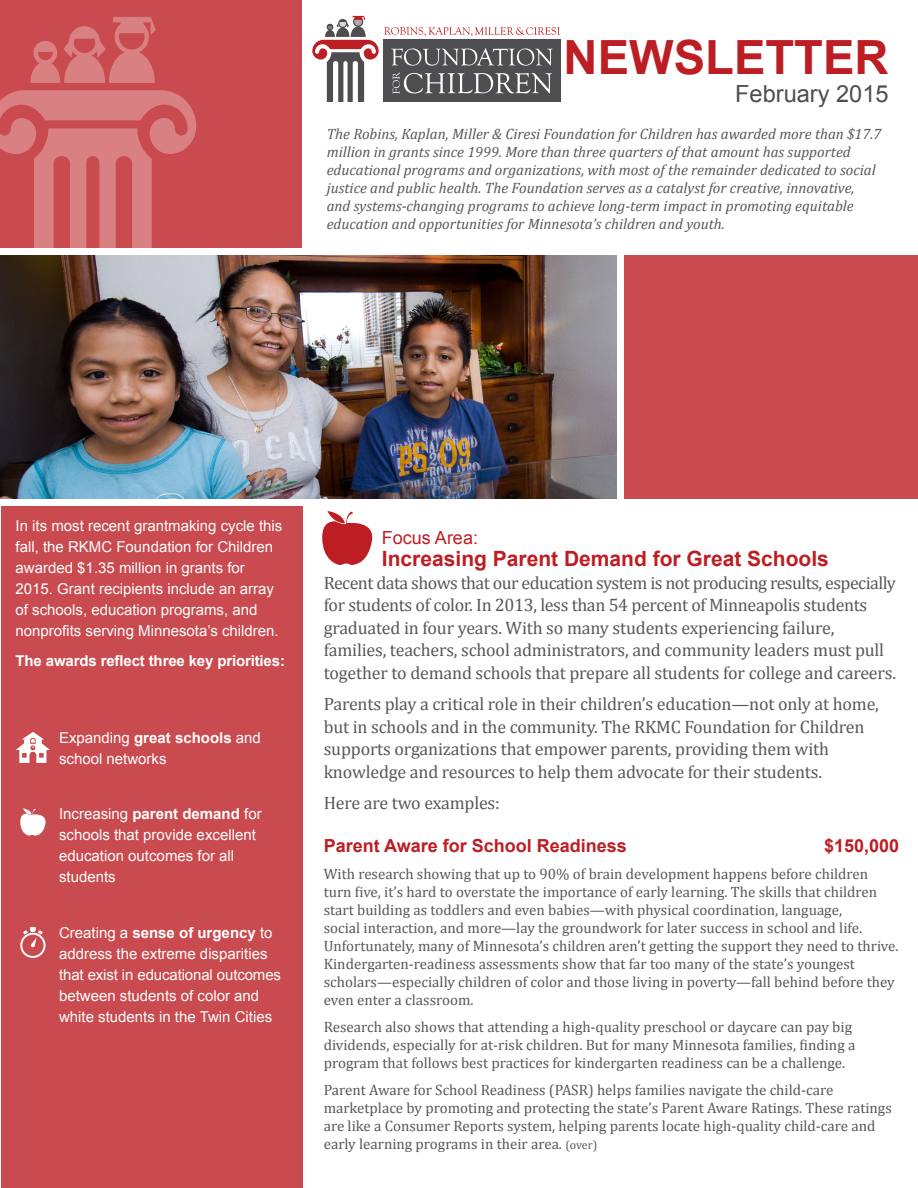
<style>
.page{position:relative;width:918px;height:1188px;background:#fff}
.page>*{position:absolute;margin:0;border:0;box-sizing:border-box;transform-origin:0 0}
.t1{font:700 47.25px "Arial";color:#bd1e23}
.t2{font:23.55px "Arial";color:#4e4e50}
.t3{font:700 21px "Arial";color:#bd1e23}
.t4{font:18px/22.5px "Cambria";letter-spacing:-.01em;color:#57585a}
.t5{font:700 18px "Arial";color:#bd1e23}
.t6{font:18px "Arial";color:#bd1e23}
.t7{font:15px/18px "Cambria";color:#57585a}
.t8{font:15px/21px "Arial";color:#fff}
.t9{font:italic 15px/18px "Cambria";color:#57585a}
.t10{font:700 15px "Arial";letter-spacing:-.01em;color:#fff}
.s1{font-weight:700}
.s2{font-size:12px}
</style>
<div class="page">
<svg style="left:312px;top:16px;width:248px;height:86px"></svg>
<div style="left:0;top:0;width:302px;height:248px;background:#ca4b4f"></div>
<div style="left:624px;top:255px;width:294px;height:244px;background:#ca4b4f"></div>
<div style="left:1px;top:506px;width:302px;height:682px;background:#ca4b4f"></div>
<svg style="left:0;top:90px;width:196px;height:194px"></svg>
<svg style="left:30px;top:17px;width:126px;height:66px"></svg>
<img style="left:1px;top:255px;width:615px;height:244px">
<svg style="left:16px;top:732px;width:34px;height:31px"></svg>
<svg style="left:20px;top:808px;width:26px;height:28px"></svg>
<svg style="left:20px;top:927px;width:26px;height:31px"></svg>
<svg style="left:322px;top:511px;width:51px;height:54px"></svg>
<p class="t1" style="left:564px;top:26px;width:327px">NEWSLETTER</p>
<p class="t2" style="left:735px;top:78px;width:155px">February 2015</p>
<p class="t9" style="left:327px;top:125px;width:556px">The Robins, Kaplan, Miller &amp; Ciresi Foundation for Children has awarded more than $17.7 million in grants since 1999. More than three quarters of that amount has supported educational programs and organizations, with most of the remainder dedicated to social justice and public health. The Foundation serves as a catalyst for creative, innovative, and systems-changing programs to achieve long-term impact in promoting equitable education and opportunities for Minnesota’s children and youth.</p>
<p class="t8" style="left:16px;top:516px;width:268px">In its most recent grantmaking cycle this fall, the RKMC Foundation for Children awarded $1.35 million in grants for 2015. Grant recipients include an array of schools, education programs, and nonprofits serving Minnesota’s children.</p>
<p class="t10" style="left:16px;top:651px;width:271px">The awards reflect three key priorities:</p>
<p class="t8" style="left:59px;top:727px;width:203px">Expanding <span class="s1">great schools</span> and school networks</p>
<p class="t8" style="left:59px;top:804px;width:204px">Increasing <span class="s1">parent demand</span> for schools that provide excellent education outcomes for all students</p>
<p class="t8" style="left:59px;top:922px;width:223px">Creating a <span class="s1">sense of urgency</span> to address the extreme disparities that exist in educational outcomes between students of color and white students in the Twin Cities</p>
<p class="t6" style="left:382px;top:526px;width:98px">Focus Area:</p>
<p class="t3" style="left:382px;top:545px;width:448px">Increasing Parent Demand for Great Schools</p>
<p class="t4" style="left:324px;top:571px;width:574px">Recent data shows that our education system is not producing results, especially for students of color. In 2013, less than 54 percent of Minneapolis students graduated in four years. With so many students experiencing failure, families, teachers, school administrators, and community leaders must pull together to demand schools that prepare all students for college and careers.</p>
<p class="t4" style="left:324px;top:693px;width:557px">Parents play a critical role in their children’s education—not only at home, but in schools and in the community. The RKMC Foundation for Children supports organizations that empower parents, providing them with knowledge and resources to help them advocate for their students.</p>
<p class="t4" style="left:324px;top:792px;width:178px">Here are two examples:</p>
<p class="t5" style="left:324px;top:834px;width:305px">Parent Aware for School Readiness</p>
<p class="t5" style="left:824px;top:834px;width:77px">$150,000</p>
<p class="t7" style="left:324px;top:865px;width:576px">With research showing that up to 90% of brain development happens before children turn five, it’s hard to overstate the importance of early learning. The skills that children start building as toddlers and even babies—with physical coordination, language,<br>social interaction, and more—lay the groundwork for later success in school and life.<br>Unfortunately, many of Minnesota’s children aren’t getting the support they need to thrive.<br>Kindergarten-readiness assessments show that far too many of the state’s youngest scholars—especially children of color and those living in poverty—fall behind before they even enter a classroom.</p>
<p class="t7" style="left:324px;top:1018px;width:533px">Research also shows that attending a high-quality preschool or daycare can pay big dividends, especially for at-risk children. But for many Minnesota families, finding a program that follows best practices for kindergarten readiness can be a challenge.</p>
<p class="t7" style="left:324px;top:1081px;width:570px">Parent Aware for School Readiness (PASR) helps families navigate the child-care marketplace by promoting and protecting the state’s Parent Aware Ratings. These ratings are like a Consumer Reports system, helping parents locate high-quality child-care and early learning programs in their area. <span class="s2">(over)</span></p>
</div>
